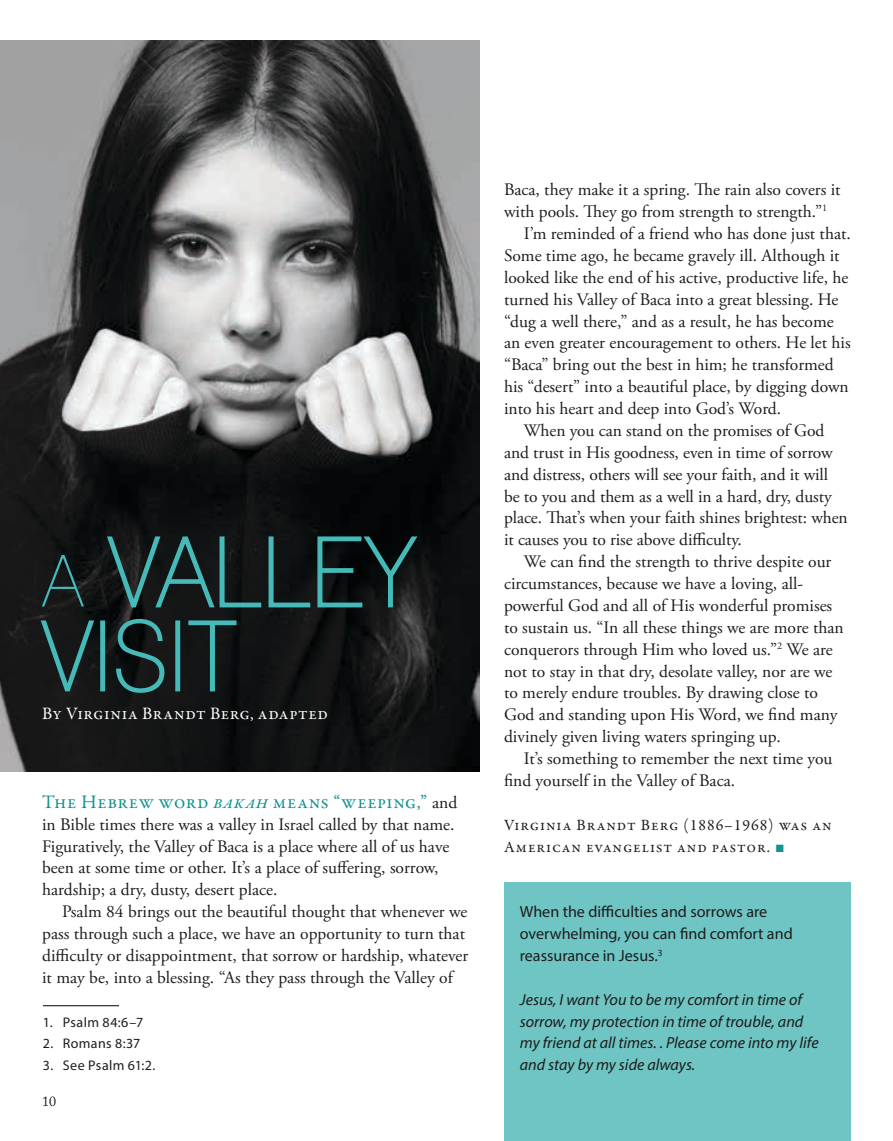
<style>
.page{position:relative;width:893px;height:1141px;background:#fff}
.page>*{position:absolute;margin:0;border:0;box-sizing:border-box;transform-origin:0 0}
.t1{font:condensed 96.25px/84px "Lane";color:#46bab9}
.t2{font:19.25px "Garamond Premr Pro";letter-spacing:.025em;color:#159292}
.t3{font:17.5px/21.9px "Adobe Garamond Pro";color:#1d1d1b}
.t4{font:17.5px "Garamond Premr Pro";letter-spacing:.03em;color:#fff}
.t5{font:italic 16.1px/21.9px "Myriad Pro";color:#1d1d1b}
.t6{font:16.1px/21.9px "Myriad Pro";color:#1d1d1b}
.t7{font:15.75px/21.9px "Garamond Premr Pro";letter-spacing:.06em;color:#1d1d1b}
.t8{font:14px "Myriad Pro";letter-spacing:.025em;color:#1d1d1b}
.t9{font:14px "Adobe Caslon Pro";color:#1d1d1b}
.s1{font-size:71.75px}
.s2{font-style:italic}
.s3{font-family:"Adobe Garamond Pro";font-size:17.5px;color:#1d1d1b}
.s4{font-family:"Arial";color:#159292}
</style>
<div class="page">
<div style="left:504px;top:882px;width:346px;height:259px;background:#6fc4c4"></div>
<img style="left:0;top:40px;width:480px;height:732px">
<svg style="left:850px;top:1114px;width:1px;height:27px"></svg>
<svg style="left:106px;top:535px;width:156px;height:73px;background:#1b2b2b"></svg>
<svg style="left:268px;top:536px;width:43px;height:72px;background:#152626"></svg>
<svg style="left:317px;top:536px;width:102px;height:72px;background:#152727"></svg>
<svg style="left:40px;top:619px;width:55px;height:73px;background:#1c2b2c"></svg>
<div style="left:100px;top:620px;width:5px;height:71px;border:2px solid #46bab9"></div>
<svg style="left:115px;top:618px;width:50px;height:76px;background:#1a2f2f"></svg>
<div style="left:175px;top:620px;width:5px;height:71px;border:2px solid #46bab9"></div>
<svg style="left:187px;top:620px;width:50px;height:72px;background:#172626"></svg>
<hr style="left:43px;top:1005px;width:76px;height:1px;background:#010203">
<h1 class="t1" style="left:42px;top:529px;width:375px"><span class="s1">A</span> VALLEY<br>VISIT</h1>
<p class="t4" style="left:42px;top:703px;width:288px">By Virginia Brandt Berg, adapted</p>
<p class="t2" style="left:42px;top:790px;width:417px">The Hebrew word <span class="s2">bakah</span> means “weeping,” <span class="s3">and</span></p>
<p class="t3" style="left:42px;top:814px;width:414px">in Bible times there was a valley in Israel called by that name.<br>Figuratively, the Valley of Baca is a place where all of us have been at some time or other. It’s a place of suffering, sorrow, hardship; a dry, dusty, desert place.</p>
<p class="t3" style="left:42px;top:901px;width:428px;text-indent:20px">Psalm 84 brings out the beautiful thought that whenever we pass through such a place, we have an opportunity to turn that difficulty or disappointment, that sorrow or hardship, whatever it may be, into a blessing. “As they pass through the Valley of</p>
<p class="t8" style="left:43px;top:1013px;width:102px">1. Psalm 84:6–7</p>
<p class="t8" style="left:43px;top:1035px;width:99px">2. Romans 8:37</p>
<p class="t8" style="left:43px;top:1057px;width:114px">3. See Psalm 61:2.</p>
<p class="t9" style="left:42px;top:1093px;width:15px">10</p>
<p class="t3" style="left:504px;top:179px;width:338px">Baca, they make it a spring. The rain also covers it</p>
<p class="t3" style="left:504px;top:201px;width:325px">with pools. They go from strength to strength.”<sup>1</sup></p>
<p class="t3" style="left:524px;top:223px;width:328px">I’m reminded of a friend who has done just that.</p>
<p class="t3" style="left:504px;top:245px;width:337px">Some time ago, he became gravely ill. Although it</p>
<p class="t3" style="left:504px;top:267px;width:346px">looked like the end of his active, productive life, he</p>
<p class="t3" style="left:504px;top:289px;width:336px">turned his Valley of Baca into a great blessing. He</p>
<p class="t3" style="left:504px;top:311px;width:331px">“dug a well there,” and as a result, he has become</p>
<p class="t3" style="left:504px;top:333px;width:348px">an even greater encouragement to others. He let his</p>
<p class="t3" style="left:504px;top:354px;width:331px">“Baca” bring out the best in him; he transformed</p>
<p class="t3" style="left:504px;top:376px;width:346px">his “desert” into a beautiful place, by digging down</p>
<p class="t3" style="left:504px;top:398px;width:279px">into his heart and deep into God’s Word.</p>
<p class="t3" style="left:524px;top:420px;width:302px">When you can stand on the promises of God</p>
<p class="t3" style="left:504px;top:442px;width:330px">and trust in His goodness, even in time of sorrow</p>
<p class="t3" style="left:504px;top:464px;width:326px">and distress, others will see your faith, and it will</p>
<p class="t3" style="left:504px;top:486px;width:329px">be to you and them as a well in a hard, dry, dusty</p>
<p class="t3" style="left:504px;top:508px;width:345px">place. That’s when your faith shines brightest: when</p>
<p class="t3" style="left:504px;top:529px;width:239px">it causes you to rise above difficulty.</p>
<p class="t3" style="left:524px;top:551px;width:309px">We can find the strength to thrive despite our</p>
<p class="t3" style="left:504px;top:573px;width:300px">circumstances, because we have a loving, all-</p>
<p class="t3" style="left:504px;top:595px;width:330px">powerful God and all of His wonderful promises</p>
<p class="t3" style="left:504px;top:617px;width:341px">to sustain us. “In all these things we are more than</p>
<p class="t3" style="left:504px;top:639px;width:330px">conquerors through Him who loved us.”<sup>2</sup> We are</p>
<p class="t3" style="left:504px;top:661px;width:330px">not to stay in that dry, desolate valley, nor are we</p>
<p class="t3" style="left:504px;top:683px;width:315px">to merely endure troubles. By drawing close to</p>
<p class="t3" style="left:504px;top:704px;width:335px">God and standing upon His Word, we find many</p>
<p class="t3" style="left:504px;top:726px;width:278px">divinely given living waters springing up.</p>
<p class="t3" style="left:524px;top:748px;width:310px">It’s something to remember the next time you</p>
<p class="t3" style="left:504px;top:770px;width:233px">find yourself in the Valley of Baca.</p>
<p class="t7" style="left:504px;top:814px;width:329px">Virginia Brandt Berg (1886–1968) was an<br>American evangelist and pastor. <span class="s4">■</span></p>
<p class="t6" style="left:520px;top:901px;width:274px">When the difficulties and sorrows are overwhelming, you can find comfort and reassurance in Jesus.<sup>3</sup></p>
<p class="t5" style="left:520px;top:988px;width:300px">Jesus, I want You to be my comfort in time of sorrow, my protection in time of trouble, and my friend at all times. . Please come into my life and stay by my side always.</p>
</div>
